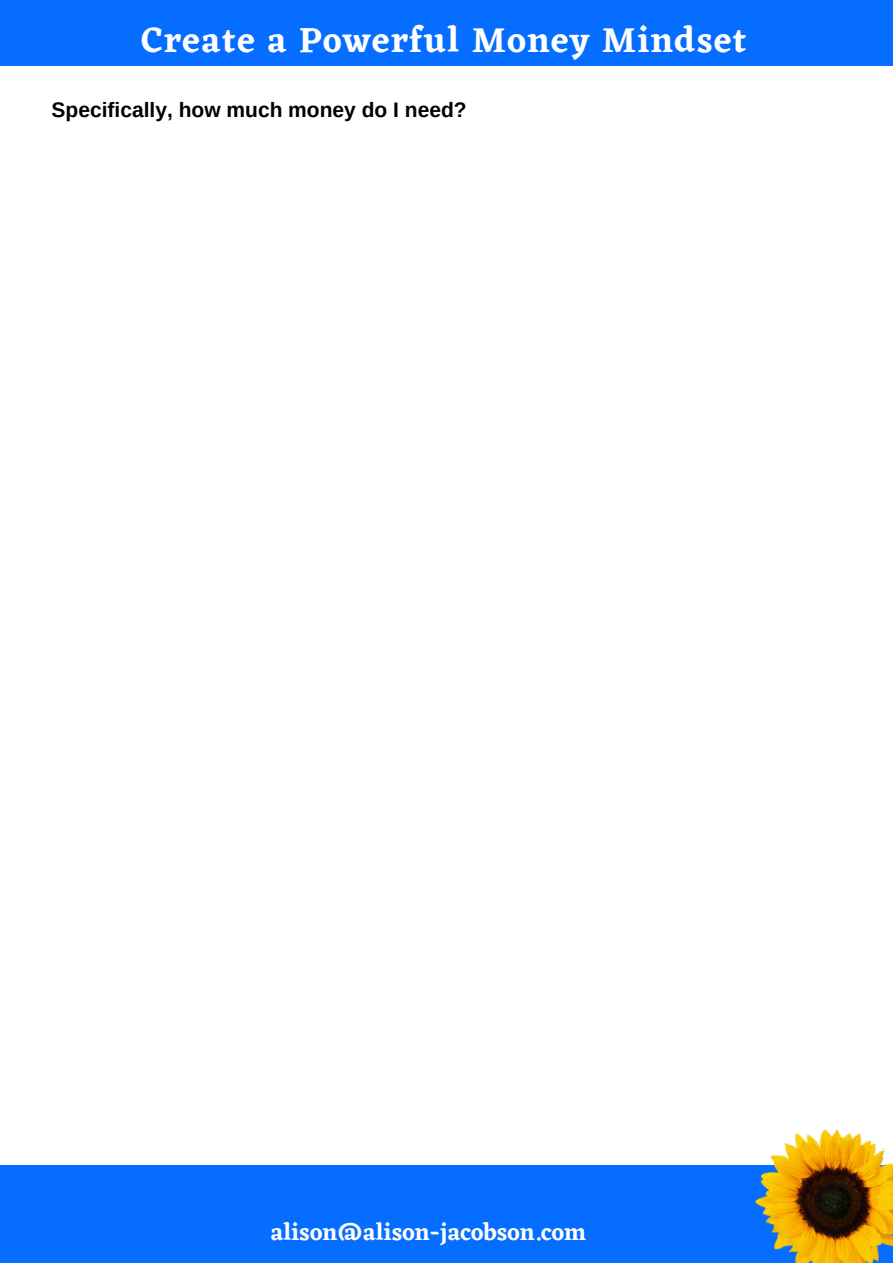
<style>
.page{position:relative;width:893px;height:1264px;background:#fff}
.page>*{position:absolute;margin:0;border:0;box-sizing:border-box;transform-origin:0 0}
.t1{font:600 36px "Eczar";letter-spacing:.04em;color:#fff}
.t2{font:600 24px "Eczar";color:#fff}
.t3{font:700 21px "Arimo";color:#000}
</style>
<div class="page">
<div style="left:0;top:1164px;width:892px;height:98px;background:#056dff"></div>
<div style="left:0;top:0;width:892px;height:65px;background:#056dff"></div>
<img style="left:739px;top:1129px;width:153px;height:133px">
<h1 class="t1" style="left:142px;top:19px;width:606px">Create a Powerful Money Mindset</h1>
<p class="t3" style="left:52px;top:98px;width:416px">Specifically, how much money do I need?</p>
<p class="t2" style="left:270px;top:1218px;width:317px">alison@alison-jacobson.com</p>
</div>
